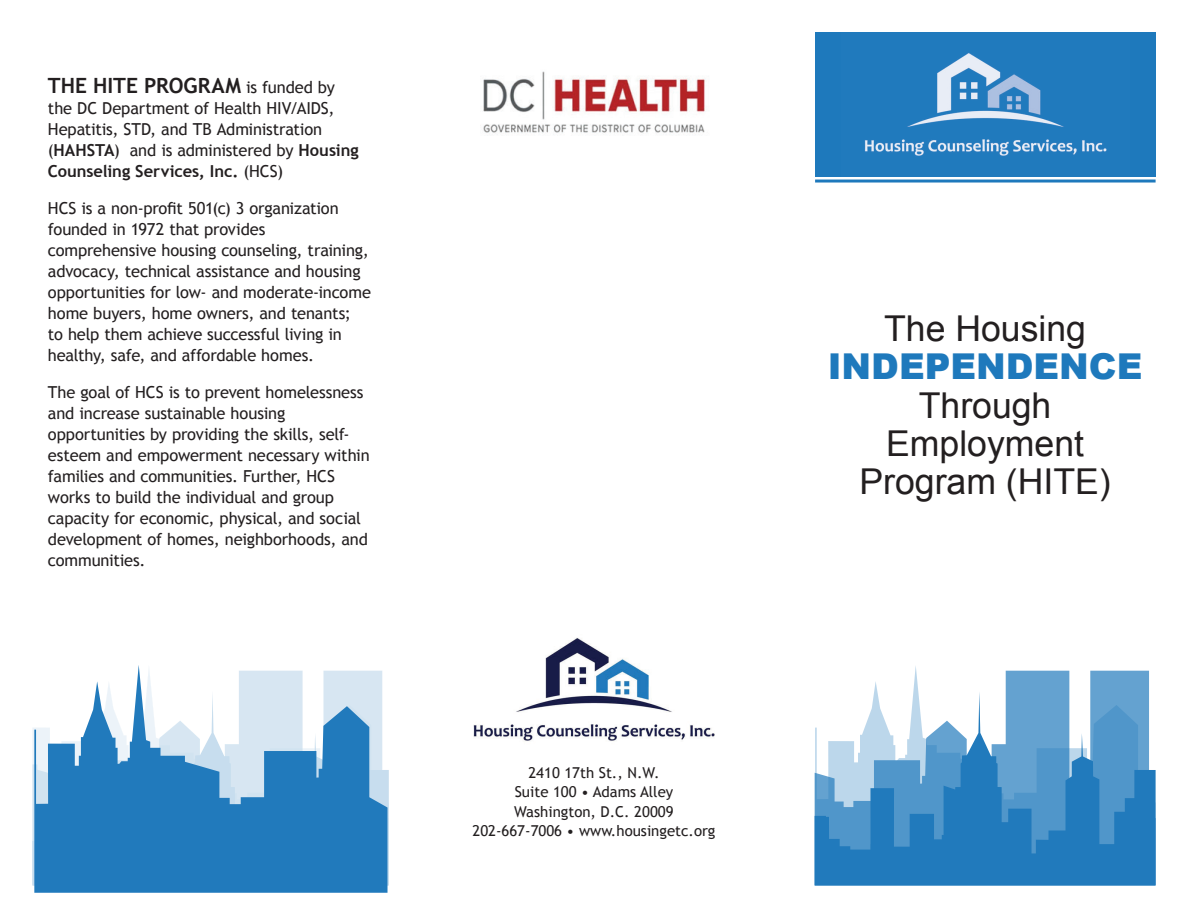
<style>
.page{position:relative;width:1188px;height:918px;background:#fff}
.page>*{position:absolute;margin:0;border:0;box-sizing:border-box;transform-origin:0 0}
.t1{font:35.7px/38.4px "Arial";color:#231f20;text-align:center}
.t2{font:900 35.7px "Arial";color:#1e79bc}
.t3{font:700 21px "Trebuchet MS";letter-spacing:-.005em;color:#231f20}
.t4{font:16.5px/21px "Trebuchet MS";letter-spacing:-.01em;color:#231f20}
.t5{font:15px/19.5px "Trebuchet MS";color:#231f20;text-align:center}
.s1{font-weight:400;font-size:16.5px}
.s2{font-weight:700}
</style>
<div class="page">
<div style="left:815px;top:32px;width:341px;height:144px;background:#1e79bc"></div>
<img style="left:483px;top:71px;width:222px;height:62px">
<img style="left:864px;top:53px;width:243px;height:103px">
<img style="left:473px;top:638px;width:242px;height:104px">
<hr style="left:815px;top:180px;width:341px;height:3px;background:#1e79bc">
<svg style="left:815px;top:666px;width:341px;height:219px"></svg>
<svg style="left:34px;top:665px;width:354px;height:228px;fill:#217abc"></svg>
<p class="t3" style="left:48px;top:72px;width:289px">THE HITE PROGRAM <span class="s1">is funded by</span></p>
<p class="t4" style="left:48px;top:98px;width:312px">the DC Department of Health HIV/AIDS, Hepatitis, STD, and TB Administration (<span class="s2">HAHSTA</span>) and is administered by <span class="s2">Housing Counseling Services, Inc.</span> (HCS)</p>
<p class="t4" style="left:48px;top:198px;width:325px">HCS is a non-profit 501(c) 3 organization founded in 1972 that provides comprehensive housing counseling, training, advocacy, technical assistance and housing opportunities for low- and moderate-income home buyers, home owners, and tenants;<br>to help them achieve successful living in healthy, safe, and affordable homes.</p>
<p class="t4" style="left:48px;top:382px;width:323px">The goal of HCS is to prevent homelessness and increase sustainable housing opportunities by providing the skills, self&shy;esteem and empowerment necessary within families and communities. Further, HCS works to build the individual and group capacity for economic, physical, and social development of homes, neighborhoods, and communities.</p>
<p class="t5" style="left:473px;top:763px;width:244px">2410 17th St., N.W.<br>Suite 100 • Adams Alley<br>Washington, D.C. 20009<br>202-667-7006 • www.housingetc.org</p>
<h1 class="t1" style="left:884px;top:310px;width:203px">The Housing</h1>
<h1 class="t2" style="left:828px;top:341px;width:316px">INDEPENDENCE</h1>
<h1 class="t1" style="left:859px;top:386px;width:253px">Through<br>Employment<br>Program (HITE)</h1>
</div>
